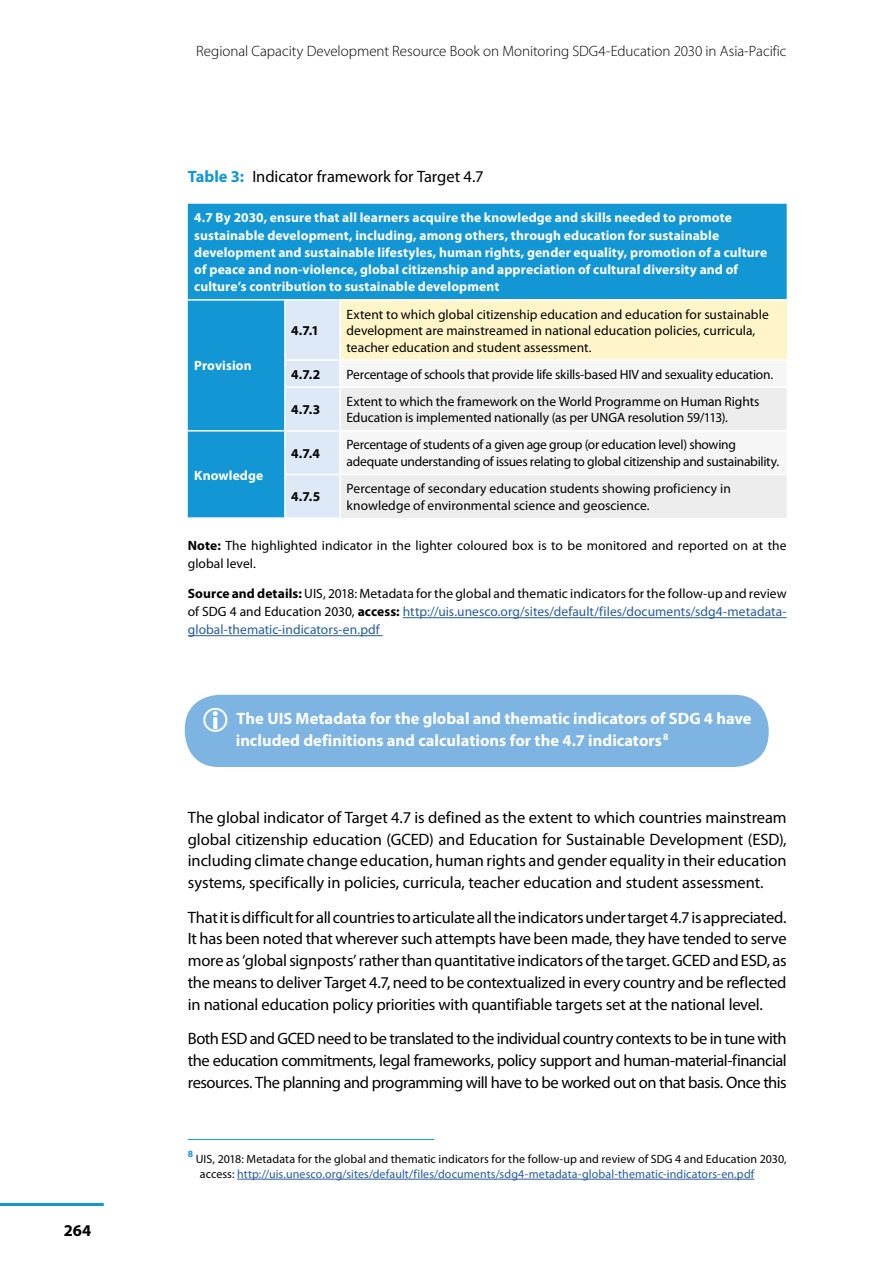
<style>
.page{position:relative;width:893px;height:1263px;background:#fff}
.page>*{position:absolute;margin:0;border:0;box-sizing:border-box;transform-origin:0 0}
.t1{font:16.5px/21.8px "Myriad Pro";letter-spacing:-.01em;color:#000;text-align:justify}
.t2{font:700 16.5px/21.8px "Myriad Pro";color:#fff}
.t3{font:700 16.5px "Myriad Pro";color:#000}
.t4{font:300 15px "Myriad Pro";color:#000}
.t5{font:13.5px/16.5px "Myriad Pro";color:#000}
.t6{font:700 13.5px/17.2px "Myriad Pro";letter-spacing:.01em;color:#fff}
.t7{font:13.5px/18px "Myriad Pro";letter-spacing:.005em;color:#275b9b;text-align:justify}
.t8{font:13.5px/16.5px "Myriad Pro";letter-spacing:-.02em;color:#000}
.t9{font:700 13.5px "Myriad Pro";color:#000}
.t10{font:12px/15px "Myriad Pro";letter-spacing:.01em;color:#000}
.t11{font:700 9.6px "Myriad Pro";color:#1396d4}
.s1{font-weight:700;color:#1396d4}
.s2{font-weight:700}
.s3{font-weight:700;color:#000}
.s4{color:#000}
.s5{color:#275b9b}
</style>
<div class="page">
<hr style="left:0;top:1203px;width:104px;height:3px;background:#1396d4">
<hr style="left:403px;top:617px;width:384px;height:1px;background:#275b9b">
<hr style="left:188px;top:635px;width:195px;height:1px;background:#275b9b">
<div style="left:185px;top:695px;width:584px;height:72px;background:#7db4e2;border-radius:34px"></div>
<div style="left:188px;top:204px;width:599px;height:313px;background:#1396d4"></div>
<div style="left:286px;top:301px;width:53px;height:216px;background:#dee9f8"></div>
<div style="left:340px;top:300px;width:447px;height:60px;background:#fff5c8"></div>
<div style="left:341px;top:361px;width:446px;height:25px;background:#f6f6f6"></div>
<svg style="left:341px;top:388px;width:446px;height:130px;fill:#ededed"></svg>
<hr style="left:284px;top:359px;width:56px;height:2px;background:#fff">
<hr style="left:340px;top:359px;width:447px;height:2px;background:#fff">
<hr style="left:284px;top:386px;width:56px;height:2px;background:#fff">
<hr style="left:340px;top:386px;width:447px;height:2px;background:#fff">
<hr style="left:285px;top:430px;width:55px;height:1px;background:#fff">
<hr style="left:340px;top:430px;width:447px;height:1px;background:#fff">
<hr style="left:284px;top:474px;width:56px;height:1px;background:#fff">
<hr style="left:340px;top:474px;width:447px;height:1px;background:#fff">
<hr style="left:188px;top:430px;width:97px;height:1px;background:#fff">
<hr style="left:188px;top:299px;width:97px;height:2px;background:#fff">
<hr style="left:340px;top:299px;width:447px;height:2px;background:#fff">
<hr style="left:285px;top:299px;width:55px;height:2px;background:#fff">
<hr style="left:284px;top:301px;width:2px;height:58px;background:#fff">
<hr style="left:339px;top:301px;width:2px;height:58px;background:#fff">
<hr style="left:284px;top:361px;width:2px;height:25px;background:#fff">
<hr style="left:339px;top:361px;width:2px;height:25px;background:#fff">
<hr style="left:284px;top:388px;width:2px;height:42px;background:#fff">
<hr style="left:339px;top:388px;width:2px;height:42px;background:#fff">
<hr style="left:284px;top:431px;width:2px;height:43px;background:#fff">
<hr style="left:339px;top:431px;width:2px;height:43px;background:#fff">
<hr style="left:284px;top:475px;width:2px;height:42px;background:#fff">
<hr style="left:339px;top:475px;width:2px;height:42px;background:#fff">
<hr style="left:188px;top:1139px;width:246px;height:1px;background:#1396d4">
<hr style="left:237px;top:1179px;width:517px;height:1px;background:#275b9b">
<p class="t3" style="left:64px;top:1220px;width:29px">264</p>
<p class="t4" style="left:196px;top:42px;width:592px">Regional Capacity Development Resource Book on Monitoring SDG4-Education 2030 in Asia-Pacific</p>
<p class="t1" style="left:188px;top:166px;width:297px"><span class="s1">Table 3:</span> Indicator framework for Target 4.7</p>
<p class="t6" style="left:194px;top:209px;width:575px">4.7 By 2030, ensure that all learners acquire the knowledge and skills needed to promote sustainable development, including, among others, through education for sustainable development and sustainable lifestyles, human rights, gender equality, promotion of a culture of peace and non-violence, global citizenship and appreciation of cultural diversity and of culture’s contribution to sustainable development</p>
<p class="t6" style="left:194px;top:357px;width:59px">Provision</p>
<p class="t9" style="left:291px;top:322px;width:29px">4.7.1</p>
<p class="t5" style="left:347px;top:306px;width:424px">Extent to which global citizenship education and education for sustainable development are mainstreamed in national education policies, curricula, teacher education and student assessment.</p>
<p class="t9" style="left:291px;top:365px;width:30px">4.7.2</p>
<p class="t5" style="left:347px;top:366px;width:428px">Percentage of schools that provide life skills-based HIV and sexuality education.</p>
<p class="t9" style="left:291px;top:401px;width:30px">4.7.3</p>
<p class="t5" style="left:347px;top:393px;width:415px">Extent to which the framework on the World Programme on Human Rights<br>Education is implemented nationally (as per UNGA resolution 59/113).</p>
<p class="t9" style="left:291px;top:444px;width:30px">4.7.4</p>
<p class="t8" style="left:347px;top:436px;width:434px">Percentage of students of a given age group (or education level) showing adequate understanding of issues relating to global citizenship and sustainability.</p>
<p class="t9" style="left:291px;top:488px;width:30px">4.7.5</p>
<p class="t5" style="left:347px;top:480px;width:386px">Percentage of secondary education students showing proficiency in knowledge of environmental science and geoscience.</p>
<p class="t5" style="left:188px;top:536px;width:600px;line-height:18px"><span class="s2">Note:</span> The highlighted indicator in the lighter coloured box is to be monitored and reported on at the global level.</p>
<p class="t7" style="left:188px;top:585px;width:600px"><span class="s3">Source and details:</span> <span class="s4">UIS, 2018: Metadata for the global and thematic indicators for the follow-up and review of SDG 4 and Education 2030,</span> <span class="s3">access:</span> http://uis.unesco.org/sites/default/files/documents/sdg4-metadata&shy;global-thematic-indicators-en.pdf</p>
<p class="t6" style="left:194px;top:466px;width:71px">Knowledge</p>
<p class="t2" style="left:236px;top:707px;width:517px">The UIS Metadata for the global and thematic indicators of SDG 4 have included definitions and calculations for the 4.7 indicators<sup>8</sup></p>
<p class="t1" style="left:188px;top:806px;width:600px">The global indicator of Target 4.7 is defined as the extent to which countries mainstream global citizenship education (GCED) and Education for Sustainable Development (ESD), including climate change education, human rights and gender equality in their education systems, specifically in policies, curricula, teacher education and student assessment.</p>
<p class="t1" style="left:188px;top:906px;width:600px">That it is difficult for all countries to articulate all the indicators under target 4.7 is appreciated.<br>It has been noted that wherever such attempts have been made, they have tended to serve more as ‘global signposts’ rather than quantitative indicators of the target. GCED and ESD, as the means to deliver Target 4.7, need to be contextualized in every country and be reflected in national education policy priorities with quantifiable targets set at the national level.</p>
<p class="t1" style="left:188px;top:1027px;width:600px">Both ESD and GCED need to be translated to the individual country contexts to be in tune with the education commitments, legal frameworks, policy support and human-material-financial resources. The planning and programming will have to be worked out on that basis. Once this</p>
<p class="t11" style="left:188px;top:1148px;width:7px">8</p>
<p class="t10" style="left:200px;top:1151px;width:588px;text-indent:-4px">UIS, 2018: Metadata for the global and thematic indicators for the follow-up and review of SDG 4 and Education 2030, access: <span class="s5">http://uis.unesco.org/sites/default/files/documents/sdg4-metadata-global-thematic-indicators-en.pdf</span></p>
</div>
